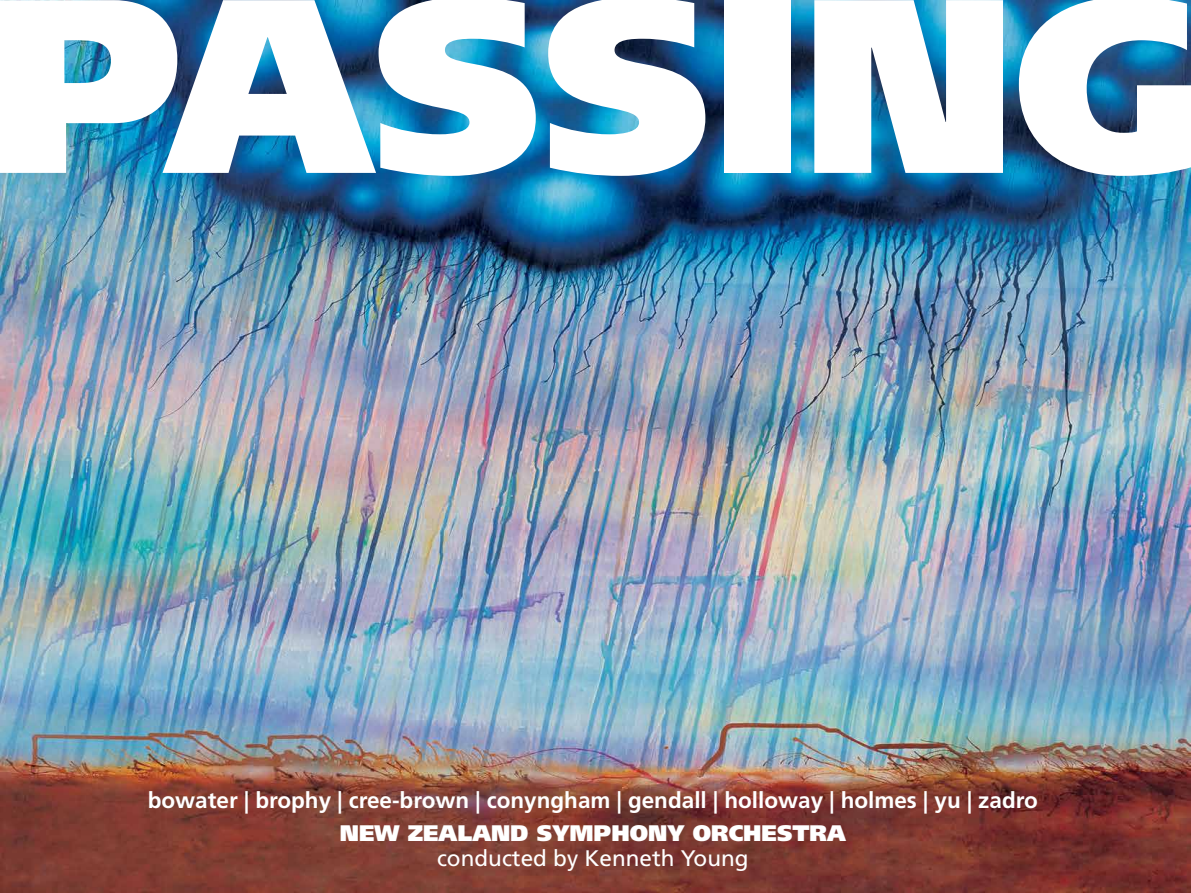
<style>
.page{position:relative;width:1191px;height:893px;background:#fff}
.page>*{position:absolute;margin:0;border:0;box-sizing:border-box;transform-origin:0 0}
.t1{font:900 247.5px "Frutiger";color:#fff}
.t2{font:700 22.5px "Frutiger";color:#fff}
.t3{font:900 22.5px "Frutiger";color:#fff}
.t4{font:22.5px "Frutiger";color:#fff}
</style>
<div class="page">
<img style="left:0;top:0;width:1191px;height:893px">
<h1 class="t1" style="left:-13px;top:-65px;width:1220px">PASSING</h1>
<p class="t2" style="left:148px;top:787px;width:891px">bowater | brophy | cree-brown | conyngham | gendall | holloway | holmes | yu | zadro</p>
<p class="t3" style="left:340px;top:819px;width:507px">NEW ZEALAND SYMPHONY ORCHESTRA</p>
<p class="t4" style="left:437px;top:845px;width:313px">conducted by Kenneth Young</p>
</div>
